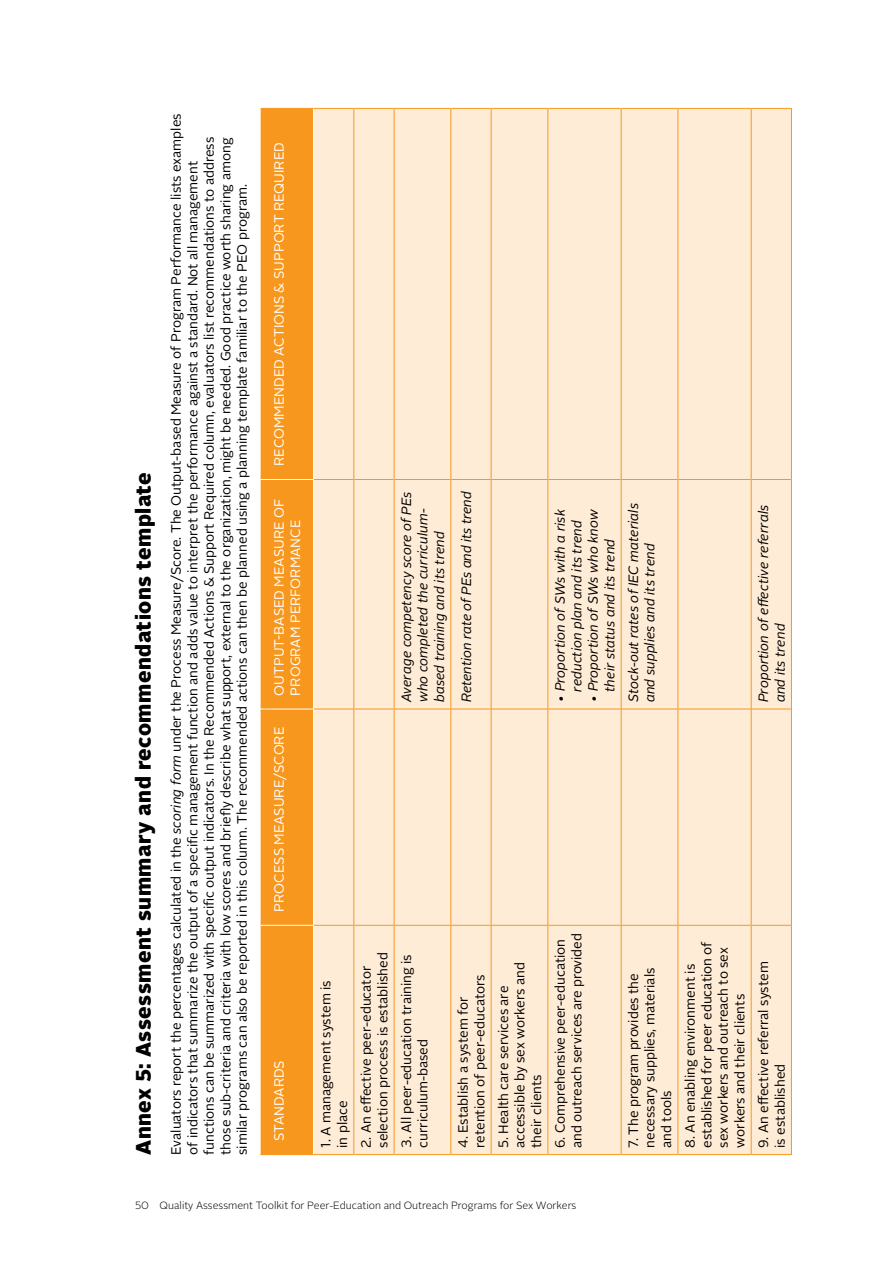
<style>
.page{position:relative;width:893px;height:1263px;background:#fff}
.page>*{position:absolute;margin:0;border:0;box-sizing:border-box;transform-origin:0 0}
.t1{font:900 21px "Alright Sans";letter-spacing:.025em;color:#000}
.t2{font:13.5px/16.5px "Alright Sans";color:#000}
.t3{font:italic 13.5px/16.5px "Alright Sans";color:#000}
.t4{font:13.5px/16.2px "Alright Sans";color:#fff}
.t5{font:300 10.5px "Alright Sans";color:#000}
.s1{font-style:italic}
</style>
<div class="page">
<div style="left:261px;top:109px;width:52px;height:1045px;background:#f8971d"></div>
<div style="left:314px;top:109px;width:477px;height:1045px;background:#ffecd6"></div>
<hr style="left:260px;top:108px;width:54px;height:1px;background:#f8971d">
<hr style="left:314px;top:1154px;width:39px;height:1px;background:#f8971d">
<hr style="left:314px;top:925px;width:39px;height:1px;background:#f8971d">
<hr style="left:314px;top:709px;width:39px;height:1px;background:#f8971d">
<hr style="left:314px;top:479px;width:39px;height:1px;background:#f8971d">
<hr style="left:314px;top:108px;width:39px;height:1px;background:#f8971d">
<hr style="left:353px;top:925px;width:1px;height:230px;background:#f8971d">
<hr style="left:354px;top:1154px;width:40px;height:1px;background:#f8971d">
<hr style="left:353px;top:709px;width:1px;height:216px;background:#f8971d">
<hr style="left:354px;top:925px;width:40px;height:1px;background:#f8971d">
<hr style="left:353px;top:479px;width:1px;height:230px;background:#f8971d">
<hr style="left:354px;top:709px;width:40px;height:1px;background:#f8971d">
<hr style="left:353px;top:108px;width:1px;height:371px;background:#f8971d">
<hr style="left:354px;top:479px;width:40px;height:1px;background:#f8971d">
<hr style="left:354px;top:108px;width:40px;height:1px;background:#f8971d">
<hr style="left:394px;top:925px;width:1px;height:230px;background:#f8971d">
<hr style="left:394px;top:1154px;width:56px;height:1px;background:#f8971d">
<hr style="left:394px;top:709px;width:1px;height:216px;background:#f8971d">
<hr style="left:394px;top:925px;width:56px;height:1px;background:#f8971d">
<hr style="left:394px;top:479px;width:1px;height:230px;background:#f8971d">
<hr style="left:394px;top:709px;width:56px;height:1px;background:#f8971d">
<hr style="left:394px;top:108px;width:1px;height:371px;background:#f8971d">
<hr style="left:394px;top:479px;width:56px;height:1px;background:#f8971d">
<hr style="left:394px;top:108px;width:56px;height:1px;background:#f8971d">
<hr style="left:450px;top:925px;width:1px;height:230px;background:#f8971d">
<hr style="left:451px;top:1154px;width:40px;height:1px;background:#f8971d">
<hr style="left:450px;top:709px;width:1px;height:216px;background:#f8971d">
<hr style="left:451px;top:925px;width:40px;height:1px;background:#f8971d">
<hr style="left:450px;top:479px;width:1px;height:230px;background:#f8971d">
<hr style="left:451px;top:709px;width:40px;height:1px;background:#f8971d">
<hr style="left:450px;top:108px;width:1px;height:371px;background:#f8971d">
<hr style="left:451px;top:479px;width:40px;height:1px;background:#f8971d">
<hr style="left:451px;top:108px;width:40px;height:1px;background:#f8971d">
<hr style="left:491px;top:925px;width:1px;height:230px;background:#f8971d">
<hr style="left:491px;top:1154px;width:56px;height:1px;background:#f8971d">
<hr style="left:491px;top:709px;width:1px;height:216px;background:#f8971d">
<hr style="left:491px;top:925px;width:56px;height:1px;background:#f8971d">
<hr style="left:491px;top:479px;width:1px;height:230px;background:#f8971d">
<hr style="left:491px;top:709px;width:56px;height:1px;background:#f8971d">
<hr style="left:491px;top:108px;width:1px;height:371px;background:#f8971d">
<hr style="left:491px;top:479px;width:56px;height:1px;background:#f8971d">
<hr style="left:491px;top:108px;width:56px;height:1px;background:#f8971d">
<hr style="left:547px;top:925px;width:1px;height:230px;background:#f8971d">
<hr style="left:548px;top:1154px;width:73px;height:1px;background:#f8971d">
<hr style="left:547px;top:709px;width:1px;height:216px;background:#f8971d">
<hr style="left:548px;top:925px;width:73px;height:1px;background:#f8971d">
<hr style="left:547px;top:479px;width:1px;height:230px;background:#f8971d">
<hr style="left:548px;top:709px;width:73px;height:1px;background:#f8971d">
<hr style="left:547px;top:108px;width:1px;height:371px;background:#f8971d">
<hr style="left:548px;top:479px;width:73px;height:1px;background:#f8971d">
<hr style="left:548px;top:108px;width:73px;height:1px;background:#f8971d">
<hr style="left:621px;top:925px;width:1px;height:230px;background:#f8971d">
<hr style="left:621px;top:1154px;width:56px;height:1px;background:#f8971d">
<hr style="left:621px;top:709px;width:1px;height:216px;background:#f8971d">
<hr style="left:621px;top:925px;width:56px;height:1px;background:#f8971d">
<hr style="left:621px;top:479px;width:1px;height:230px;background:#f8971d">
<hr style="left:621px;top:709px;width:56px;height:1px;background:#f8971d">
<hr style="left:621px;top:108px;width:1px;height:371px;background:#f8971d">
<hr style="left:621px;top:479px;width:56px;height:1px;background:#f8971d">
<hr style="left:621px;top:108px;width:56px;height:1px;background:#f8971d">
<hr style="left:677px;top:925px;width:1px;height:230px;background:#f8971d">
<hr style="left:678px;top:1154px;width:73px;height:1px;background:#f8971d">
<hr style="left:677px;top:709px;width:1px;height:216px;background:#f8971d">
<hr style="left:678px;top:925px;width:73px;height:1px;background:#f8971d">
<hr style="left:677px;top:479px;width:1px;height:230px;background:#f8971d">
<hr style="left:678px;top:709px;width:73px;height:1px;background:#f8971d">
<hr style="left:677px;top:108px;width:1px;height:371px;background:#f8971d">
<hr style="left:678px;top:479px;width:73px;height:1px;background:#f8971d">
<hr style="left:678px;top:108px;width:73px;height:1px;background:#f8971d">
<hr style="left:751px;top:925px;width:1px;height:230px;background:#f8971d">
<hr style="left:751px;top:1154px;width:40px;height:1px;background:#f8971d">
<hr style="left:751px;top:709px;width:1px;height:216px;background:#f8971d">
<hr style="left:751px;top:925px;width:40px;height:1px;background:#f8971d">
<hr style="left:751px;top:479px;width:1px;height:230px;background:#f8971d">
<hr style="left:751px;top:709px;width:40px;height:1px;background:#f8971d">
<hr style="left:751px;top:108px;width:1px;height:371px;background:#f8971d">
<hr style="left:751px;top:479px;width:40px;height:1px;background:#f8971d">
<hr style="left:751px;top:108px;width:40px;height:1px;background:#f8971d">
<hr style="left:791px;top:925px;width:1px;height:230px;background:#f8971d">
<hr style="left:791px;top:709px;width:1px;height:216px;background:#f8971d">
<hr style="left:791px;top:479px;width:1px;height:230px;background:#f8971d">
<hr style="left:791px;top:108px;width:1px;height:371px;background:#f8971d">
<hr style="left:260px;top:925px;width:53px;height:1px;background:#fff">
<hr style="left:260px;top:709px;width:53px;height:1px;background:#fff">
<hr style="left:260px;top:108px;width:1px;height:371px;background:#fff">
<hr style="left:260px;top:479px;width:53px;height:1px;background:#fff">
<hr style="left:260px;top:1154px;width:54px;height:1px;background:#f8971d">
<h1 class="t1" style="left:129px;top:1155px;width:684px;rotate:-90deg">Annex 5: Assessment summary and recommendations template</h1>
<p class="t2" style="left:168px;top:1155px;width:1043px;rotate:-90deg">Evaluators report the percentages calculated in the <span class="s1">scoring form</span> under the Process Measure/Score. The Output-based Measure of Program Performance lists examples of indicators that summarize the output of a specific management function and adds value to interpret the performance against a standard. Not all management functions can be summarized with specific output indicators. In the Recommended Actions &amp; Support Required column, evaluators list recommendations to address those sub-criteria and criteria with low scores and briefly describe what support, external to the organization, might be needed. Good practice worth sharing among similar programs can also be reported in this column. The recommended actions can then be planned using a planning template familiar to the PEO program.</p>
<p class="t4" style="left:271px;top:466px;width:323px;rotate:-90deg">Recommended Actions &amp; Support Required</p>
<p class="t4" style="left:271px;top:695px;width:197px;rotate:-90deg">Output-based Measureof<br>Program Performance</p>
<p class="t4" style="left:271px;top:912px;width:185px;rotate:-90deg">Process Measure/Score</p>
<p class="t4" style="left:271px;top:1141px;width:82px;rotate:-90deg">STANDARDS</p>
<p class="t3" style="left:398px;top:702px;width:213px;rotate:-90deg">Average competency score of PEs who completed the curriculum&shy;based training and its trend</p>
<p class="t3" style="left:459px;top:702px;width:212px;rotate:-90deg">Retention rate of PEs and its trend</p>
<p class="t3" style="left:552px;top:702px;width:194px;text-align:center;rotate:-90deg">• Proportion of SWs with a risk reduction plan and its trend</p>
<p class="t3" style="left:585px;top:692px;width:184px;text-indent:-11px;rotate:-90deg">• Proportion of SWs who know their status and its trend</p>
<p class="t3" style="left:625px;top:702px;width:201px;rotate:-90deg">Stock-out rates of IEC materials and supplies and its trend</p>
<p class="t3" style="left:755px;top:702px;width:199px;rotate:-90deg">Proportion of effective referrals and its trend</p>
<p class="t2" style="left:318px;top:1148px;width:169px;rotate:-90deg">1. A management system is in place</p>
<p class="t2" style="left:358px;top:1148px;width:197px;rotate:-90deg">2. An effective peer-educator selection process is established</p>
<p class="t2" style="left:398px;top:1148px;width:195px;rotate:-90deg">3. All peer-education training is curriculum-based</p>
<p class="t2" style="left:455px;top:1148px;width:175px;rotate:-90deg">4. Establish a system for retention of peer-educators</p>
<p class="t2" style="left:495px;top:1148px;width:187px;rotate:-90deg">5. Health care services are accessible by sex workers and their clients</p>
<p class="t2" style="left:552px;top:1148px;width:216px;rotate:-90deg">6. Comprehensive peer-education and outreach services are provided</p>
<p class="t2" style="left:625px;top:1148px;width:182px;rotate:-90deg">7. The program provides the necessary supplies, materials and tools</p>
<p class="t2" style="left:682px;top:1148px;width:208px;rotate:-90deg">8. An enabling environment is established for peer education of sex workers and outreach to sex workers and their clients</p>
<p class="t2" style="left:755px;top:1148px;width:188px;rotate:-90deg">9. An effective referral system is established</p>
<p class="t5" style="left:135px;top:1198px;width:443px">50 Quality Assessment Toolkit for Peer-Education and Outreach Programs for Sex Workers</p>
</div>
